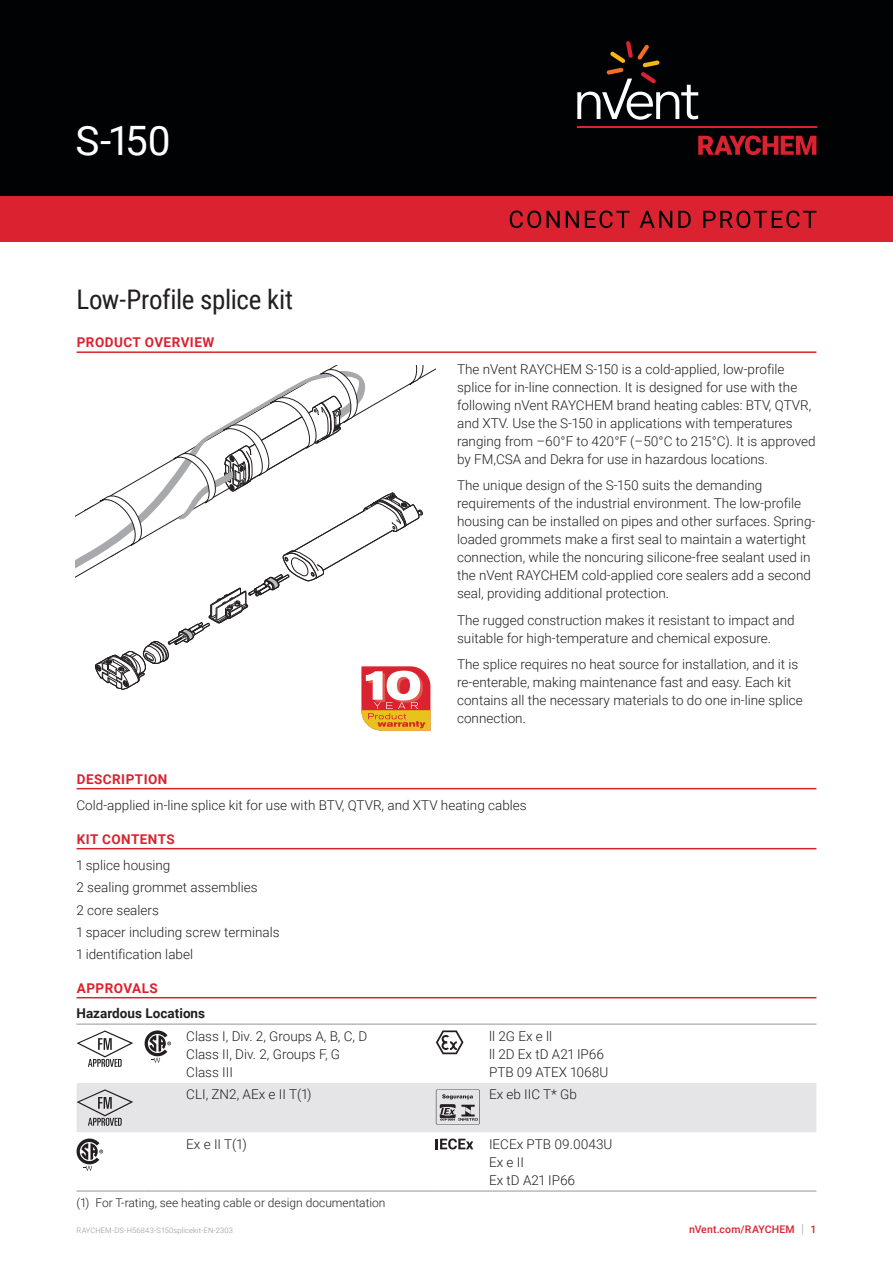
<style>
.page{position:relative;width:893px;height:1263px;background:#fff}
.page>*{position:absolute;margin:0;border:0;box-sizing:border-box;transform-origin:0 0}
.Title_Product_Name-D{font:40.5px "Roboto";color:#fff}
.Product_Description{font:27px "Roboto Condensed";letter-spacing:-.015em;color:#231f20}
.Bodytext_1{font:300 13.5px/18px "Roboto";color:#231f20}
.Subhead{font:700 13.5px "Roboto";letter-spacing:.035em;color:#db2230}
.Subhead2-BK{font:700 13.5px "Roboto";color:#231f20}
.Caption_text{font:300 12px "Roboto";color:#231f20}
.t1{font:500 10.5px "Roboto";letter-spacing:.015em;color:#db2230}
.t2{font:300 7.5px "Roboto";letter-spacing:.015em;color:#8f959e}
.s1{font-weight:300;font-size:12.6px;color:#8f959e}
</style>
<div class="page">
<div style="left:0;top:0;width:893px;height:196px;background:#010203"></div>
<div style="left:0;top:196px;width:893px;height:45px;background:#db2230"></div>
<svg style="left:510px;top:211px;width:306px;height:17px"></svg>
<svg style="left:698px;top:135px;width:118px;height:20px"></svg>
<hr style="left:577px;top:127px;width:239px;height:1px;background:#db2230">
<svg style="left:577px;top:41px;width:121px;height:79px"></svg>
<hr style="left:77px;top:351px;width:739px;height:2px;background:#db2230">
<svg style="left:84px;top:365px;width:346px;height:365px"></svg>
<hr style="left:77px;top:788px;width:739px;height:1px;background:#db2230">
<hr style="left:77px;top:848px;width:739px;height:1px;background:#db2230">
<hr style="left:77px;top:997px;width:739px;height:1px;background:#db2230">
<hr style="left:77px;top:1191px;width:68px;height:1px;background:#8f959e">
<hr style="left:145px;top:1191px;width:41px;height:1px;background:#8f959e">
<hr style="left:186px;top:1191px;width:250px;height:1px;background:#8f959e">
<hr style="left:436px;top:1191px;width:53px;height:1px;background:#8f959e">
<hr style="left:489px;top:1191px;width:327px;height:1px;background:#8f959e">
<hr style="left:77px;top:1024px;width:68px;height:1px;background:#939598">
<hr style="left:145px;top:1024px;width:41px;height:1px;background:#939598">
<hr style="left:186px;top:1024px;width:250px;height:1px;background:#939598">
<hr style="left:436px;top:1024px;width:53px;height:1px;background:#939598">
<hr style="left:489px;top:1024px;width:327px;height:1px;background:#939598">
<svg style="left:77px;top:1030px;width:56px;height:37px"></svg>
<svg style="left:145px;top:1030px;width:26px;height:33px"></svg>
<svg style="left:436px;top:1030px;width:27px;height:24px"></svg>
<div style="left:77px;top:1083px;width:739px;height:49px;background:#e5e5e8"></div>
<svg style="left:77px;top:1138px;width:26px;height:33px"></svg>
<svg style="left:436px;top:1138px;width:37px;height:11px"></svg>
<p class="Title_Product_Name-D" style="left:76px;top:112px;width:97px">S-150</p>
<p class="Product_Description" style="left:77px;top:281px;width:218px">Low-Profile splice kit</p>
<p class="Subhead" style="left:77px;top:333px;width:139px">PRODUCT OVERVIEW</p>
<p class="Bodytext_1" style="left:457px;top:359px;width:360px">The nVent RAYCHEM S-150 is a cold-applied, low-profile splice for in-line connection. It is designed for use with the following nVent RAYCHEM brand heating cables: BTV, QTVR, and XTV. Use the S-150 in applications with temperatures ranging from –60°F to 420°F (–50°C to 215°C). It is approved by FM,CSA and Dekra for use in hazardous locations.</p>
<p class="Bodytext_1" style="left:457px;top:476px;width:360px">The unique design of the S-150 suits the demanding requirements of the industrial environment. The low-profile housing can be installed on pipes and other surfaces. Spring&shy;loaded grommets make a first seal to maintain a watertight connection, while the noncuring silicone-free sealant used in the nVent RAYCHEM cold-applied core sealers add a second seal, providing additional protection.</p>
<p class="Bodytext_1" style="left:457px;top:610px;width:339px">The rugged construction makes it resistant to impact and suitable for high-temperature and chemical exposure.</p>
<p class="Bodytext_1" style="left:457px;top:655px;width:347px">The splice requires no heat source for installation, and it is re-enterable, making maintenance fast and easy. Each kit contains all the necessary materials to do one in-line splice connection.</p>
<p class="Subhead" style="left:77px;top:769px;width:92px">DESCRIPTION</p>
<p class="Bodytext_1" style="left:77px;top:796px;width:452px">Cold-applied in-line splice kit for use with BTV, QTVR, and XTV heating cables</p>
<p class="Subhead" style="left:77px;top:829px;width:100px">KIT CONTENTS</p>
<p class="Bodytext_1" style="left:77px;top:856px;width:95px">1 splice housing</p>
<p class="Bodytext_1" style="left:77px;top:878px;width:183px">2 sealing grommet assemblies</p>
<p class="Bodytext_1" style="left:77px;top:900px;width:84px">2 core sealers</p>
<p class="Bodytext_1" style="left:77px;top:923px;width:205px">1 spacer including screw terminals</p>
<p class="Bodytext_1" style="left:77px;top:945px;width:118px">1 identification label</p>
<p class="Subhead" style="left:77px;top:978px;width:83px">APPROVALS</p>
<p class="Subhead2-BK" style="left:77px;top:1003px;width:130px">Hazardous Locations</p>
<p class="Bodytext_1" style="left:186px;top:1026px;width:183px">Class I, Div. 2, Groups A, B, C, D</p>
<p class="Bodytext_1" style="left:186px;top:1044px;width:155px">Class II, Div. 2, Groups F, G</p>
<p class="Bodytext_1" style="left:186px;top:1062px;width:48px">Class III</p>
<p class="Bodytext_1" style="left:489px;top:1026px;width:65px">ll 2G Ex e ll</p>
<p class="Bodytext_1" style="left:489px;top:1044px;width:117px">ll 2D Ex tD A21 IP66</p>
<p class="Bodytext_1" style="left:489px;top:1062px;width:121px">PTB 09 ATEX 1068U</p>
<p class="Bodytext_1" style="left:186px;top:1085px;width:127px">CLI, ZN2, AEx e II T(1)</p>
<p class="Bodytext_1" style="left:489px;top:1085px;width:90px">Ex eb IIC T* Gb</p>
<p class="Bodytext_1" style="left:186px;top:1134px;width:62px">Ex e II T(1)</p>
<p class="Bodytext_1" style="left:489px;top:1134px;width:125px">IECEx PTB 09.0043U</p>
<p class="Bodytext_1" style="left:489px;top:1152px;width:36px">Ex e II</p>
<p class="Bodytext_1" style="left:489px;top:1170px;width:88px">Ex tD A21 IP66</p>
<p class="Caption_text" style="left:77px;top:1195px;width:310px">(1) For T-rating, see heating cable or design documentation</p>
<p class="t2" style="left:77px;top:1225px;width:158px">RAYCHEM-DS-H56843-S150splicekit-EN-2303</p>
<p class="t1" style="left:689px;top:1222px;width:129px">nVent.com/RAYCHEM <span class="s1">|</span> 1</p>
</div>
